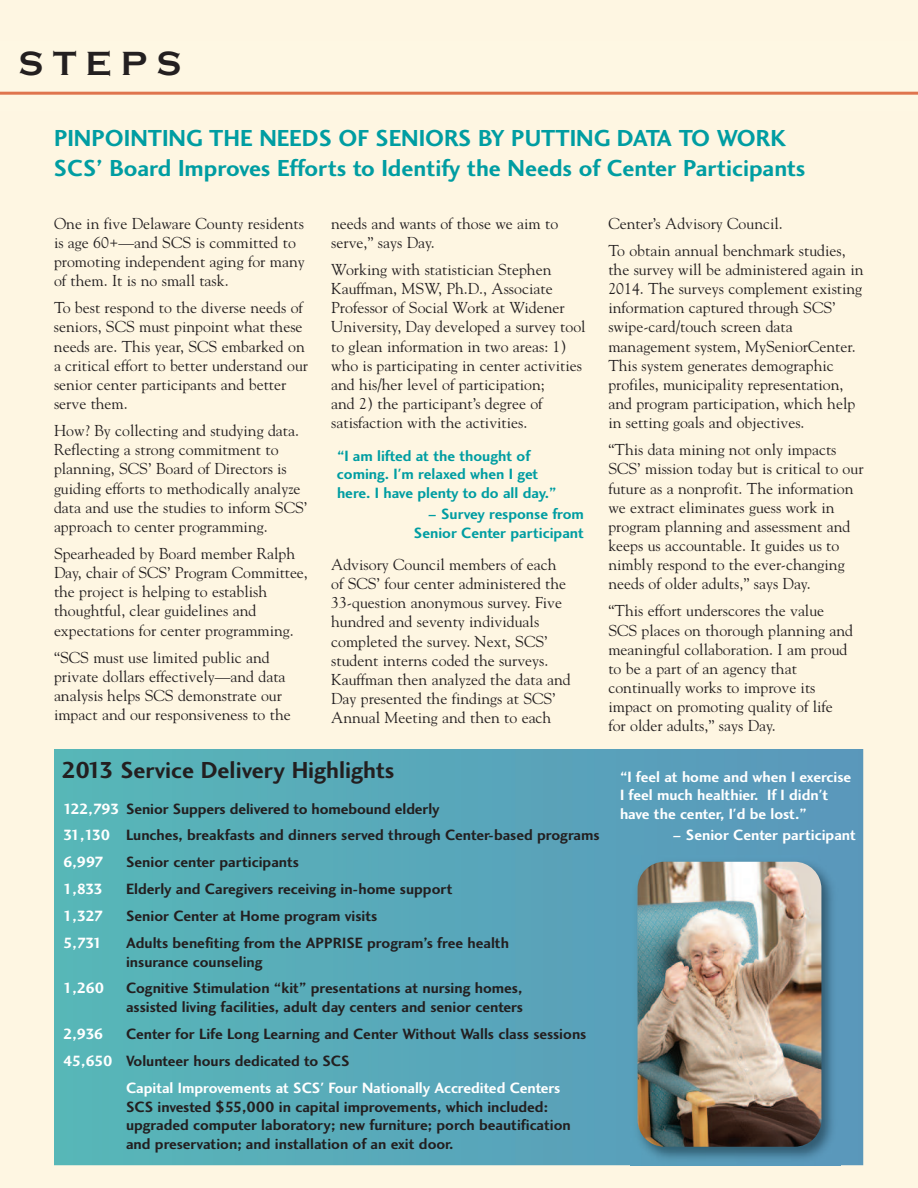
<style>
.page{position:relative;width:918px;height:1188px;background:#fef6e2}
.page>*{position:absolute;margin:0;border:0;box-sizing:border-box;transform-origin:0 0}
.t1{font:700 34.5px "Copperplate Gothic";letter-spacing:.265em;color:#231f20}
.t2{font:24px/30px "Charlotte Sans Bold Plain";color:#009da2}
.t3{font:24px "Charlotte Sans Bold Plain";color:#231f20}
.t4{font:15.75px/19.2px "Goudy";color:#231f20}
.t5{font:15.45px/18.8px "Charlotte Sans Bold Plain";color:#231f20}
.t6{font:15.45px/18.6px "Charlotte Sans Bold Plain";color:#fff}
.t7{font:15.45px/18.6px "Charlotte Sans Bold Plain";color:#009da2}
.s1{color:#fff}
</style>
<div class="page">
<img style="left:54px;top:749px;width:809px;height:416px">
<hr style="left:0;top:92px;width:918px;height:3px;background:#df754e">
<img style="left:631px;top:855px;width:210px;height:311px">
<img style="left:638px;top:862px;width:183px;height:285px;border-radius:27px">
<h1 class="t1" style="left:19px;top:45px;width:164px">StepS</h1>
<h2 class="t2" style="left:54px;top:125px;width:753px">PINPOINTING THE NEEDS OF SENIORS BY PUTTING DATA TO WORK<br>SCS’ Board Improves Efforts to Identify the Needs of Center Participants</h2>
<p class="t4" style="left:54px;top:214px;width:252px">One in five Delaware County residents is age 60+—and SCS is committed to promoting independent aging for many of them. It is no small task.</p>
<p class="t4" style="left:54px;top:298px;width:256px">To best respond to the diverse needs of seniors, SCS must pinpoint what these needs are. This year, SCS embarked on a critical effort to better understand our senior center participants and better serve them.</p>
<p class="t4" style="left:54px;top:421px;width:255px">How? By collecting and studying data.<br>Reflecting a strong commitment to planning, SCS’ Board of Directors is guiding efforts to methodically analyze data and use the studies to inform SCS’ approach to center programming.</p>
<p class="t4" style="left:54px;top:544px;width:255px">Spearheaded by Board member Ralph Day, chair of SCS’ Program Committee, the project is helping to establish thoughtful, clear guidelines and expectations for center programming.</p>
<p class="t4" style="left:54px;top:648px;width:238px">“SCS must use limited public and private dollars effectively—and data analysis helps SCS demonstrate our impact and our responsiveness to the</p>
<p class="t4" style="left:331px;top:214px;width:229px">needs and wants of those we aim to serve,” says Day.</p>
<p class="t4" style="left:331px;top:260px;width:256px">Working with statistician Stephen Kauffman, MSW, Ph.D., Associate Professor of Social Work at Widener University, Day developed a survey tool to glean information in two areas: 1) who is participating in center activities and his/her level of participation;<br>and 2) the participant’s degree of satisfaction with the activities.</p>
<p class="t7" style="left:337px;top:448px;width:221px">“I am lifted at the thought of coming. I'm relaxed when I get here. I have plenty to do all day.”</p>
<p class="t7" style="left:414px;top:506px;width:172px;text-align:right">– Survey response from<br>Senior Center participant</p>
<p class="t4" style="left:331px;top:555px;width:241px">Advisory Council members of each of SCS’ four center administered the 33-question anonymous survey. Five hundred and seventy individuals completed the survey. Next, SCS’ student interns coded the surveys.<br>Kauffman then analyzed the data and Day presented the findings at SCS’ Annual Meeting and then to each</p>
<p class="t4" style="left:608px;top:210px;width:239px;line-height:27.3px">Center’s Advisory Council.<br>To obtain annual benchmark studies,</p>
<p class="t4" style="left:608px;top:260px;width:257px">the survey will be administered again in 2014. The surveys complement existing information captured through SCS’ swipe-card/touch screen data management system, MySeniorCenter.<br>This system generates demographic profiles, municipality representation, and program participation, which help in setting goals and objectives.</p>
<p class="t4" style="left:608px;top:440px;width:257px">“This data mining not only impacts SCS’ mission today but is critical to our future as a nonprofit. The information we extract eliminates guess work in program planning and assessment and keeps us accountable. It guides us to nimbly respond to the ever-changing needs of older adults,” says Day.</p>
<p class="t4" style="left:608px;top:601px;width:246px">“This effort underscores the value SCS places on thorough planning and meaningful collaboration. I am proud to be a part of an agency that continually works to improve its impact on promoting quality of life for older adults,” says Day.</p>
<h2 class="t3" style="left:62px;top:761px;width:334px">2013 Service Delivery Highlights</h2>
<p class="t6" style="left:620px;top:769px;width:233px">“I feel at home and when I exercise<br>I feel much healthier. If I didn't have the center, I'd be lost.”</p>
<p class="t6" style="left:673px;top:827px;width:185px">– Senior Center participant</p>
<p class="t5" style="left:63px;top:797px;width:538px;line-height:26.8px"><span class="s1">122,793</span> Senior Suppers delivered to homebound elderly<br><span class="s1">31,130</span> Lunches, breakfasts and dinners served through Center-based programs<br><span class="s1">6,997</span></p>
<p class="t5" style="left:126px;top:854px;width:174px">Senior center participants</p>
<p class="t6" style="left:63px;top:881px;width:41px">1,833</p>
<p class="t5" style="left:126px;top:881px;width:328px">Elderly and Caregivers receiving in-home support</p>
<p class="t6" style="left:63px;top:908px;width:41px">1,327</p>
<p class="t5" style="left:126px;top:908px;width:253px">Senior Center at Home program visits</p>
<p class="t6" style="left:63px;top:935px;width:41px">5,731</p>
<p class="t5" style="left:126px;top:935px;width:384px">Adults benefiting from the APPRISE program’s free health insurance counseling</p>
<p class="t6" style="left:63px;top:980px;width:43px">1,260</p>
<p class="t5" style="left:126px;top:980px;width:398px">Cognitive Stimulation “kit” presentations at nursing homes, assisted living facilities, adult day centers and senior centers</p>
<p class="t6" style="left:63px;top:1026px;width:42px">2,936</p>
<p class="t5" style="left:126px;top:1026px;width:462px">Center for Life Long Learning and Center Without Walls class sessions</p>
<p class="t5" style="left:63px;top:1053px;width:288px"><span class="s1">45,650</span> Volunteer hours dedicated to SCS</p>
<p class="t6" style="left:126px;top:1080px;width:436px">Capital Improvements at SCS' Four Nationally Accredited Centers</p>
<p class="t5" style="left:126px;top:1098px;width:446px">SCS invested $55,000 in capital improvements, which included: upgraded computer laboratory; new furniture; porch beautification and preservation; and installation of an exit door.</p>
</div>
